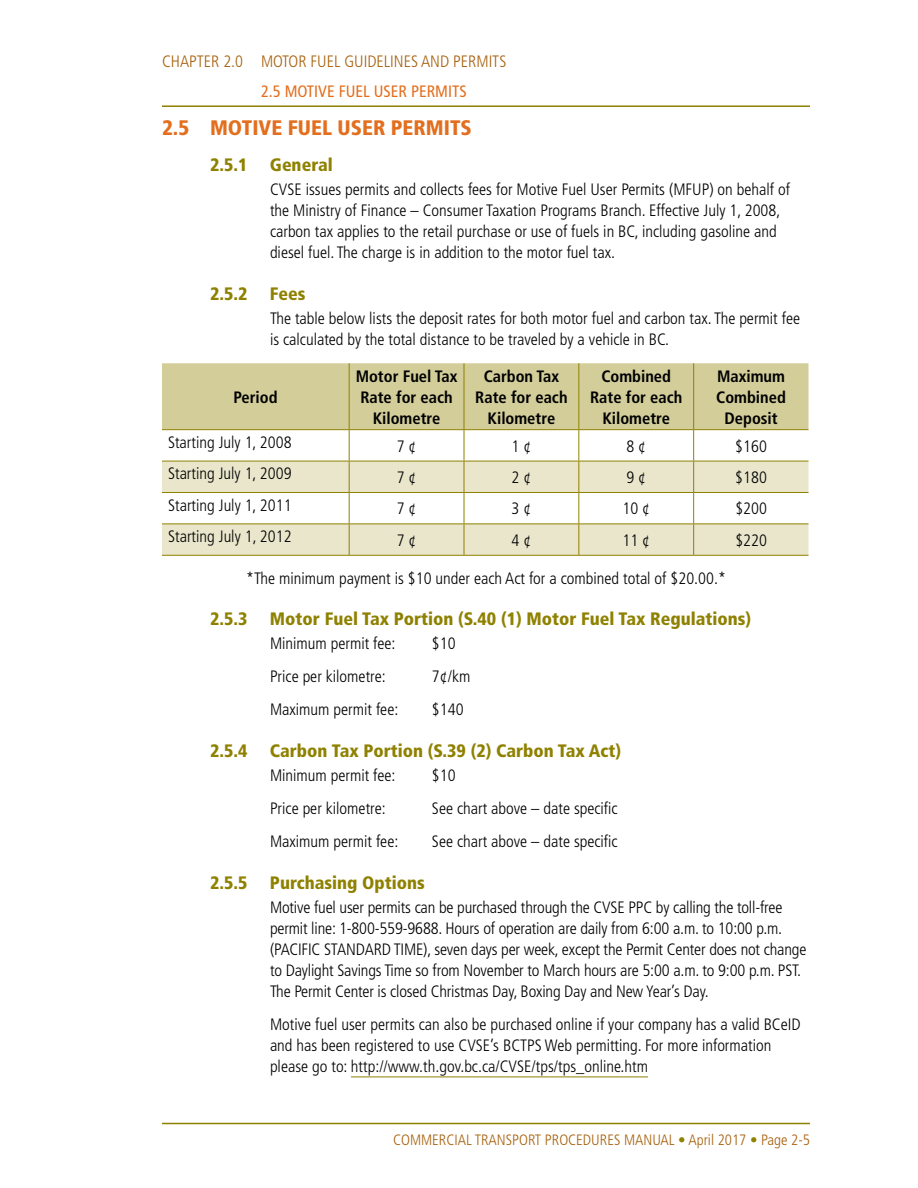
<style>
.page{position:relative;width:918px;height:1188px;background:#fff}
.page>*{position:absolute;margin:0;border:0;box-sizing:border-box;transform-origin:0 0}
.t1{font:900 condensed 21px "Frutiger";color:#e36f1e}
.t2{font:900 condensed 18px "Frutiger";color:#8f8100}
.t3{font:300 condensed 16.5px/21px "Frutiger";color:#000}
.t4{font:700 condensed 16.5px/21px "Frutiger";color:#000;text-align:center}
.t5{font:300 condensed 16.5px "Frutiger";color:#a7600c}
.t6{font:condensed 16.5px "Frutiger";color:#e36f1e}
.t7{font:300 condensed 15px "Frutiger";color:#a7600c}
.s1{color:#8f8100}
</style>
<div class="page">
<hr style="left:162px;top:1123px;width:648px;height:1px;background:#8f8100">
<hr style="left:351px;top:1077px;width:297px;height:1px;background:#8f8100">
<div style="left:162px;top:363px;width:647px;height:66px;background:#d2cd99"></div>
<svg style="left:162px;top:462px;width:647px;height:93px;fill:#e9e6cc"></svg>
<hr style="left:349px;top:363px;width:1px;height:66px;background:#8f8100">
<hr style="left:464px;top:363px;width:1px;height:66px;background:#8f8100">
<hr style="left:578px;top:363px;width:1px;height:66px;background:#8f8100">
<hr style="left:693px;top:363px;width:1px;height:66px;background:#8f8100">
<hr style="left:162px;top:429px;width:187px;height:1px;background:#8f8100">
<hr style="left:349px;top:429px;width:115px;height:1px;background:#8f8100">
<hr style="left:349px;top:430px;width:1px;height:31px;background:#8f8100">
<hr style="left:464px;top:429px;width:115px;height:1px;background:#8f8100">
<hr style="left:464px;top:430px;width:1px;height:31px;background:#8f8100">
<hr style="left:579px;top:429px;width:115px;height:1px;background:#8f8100">
<hr style="left:578px;top:430px;width:1px;height:31px;background:#8f8100">
<hr style="left:694px;top:429px;width:115px;height:1px;background:#8f8100">
<hr style="left:693px;top:430px;width:1px;height:31px;background:#8f8100">
<hr style="left:162px;top:461px;width:187px;height:1px;background:#8f8100">
<hr style="left:349px;top:461px;width:115px;height:1px;background:#8f8100">
<hr style="left:349px;top:461px;width:1px;height:31px;background:#8f8100">
<hr style="left:464px;top:461px;width:115px;height:1px;background:#8f8100">
<hr style="left:464px;top:461px;width:1px;height:31px;background:#8f8100">
<hr style="left:579px;top:461px;width:115px;height:1px;background:#8f8100">
<hr style="left:578px;top:461px;width:1px;height:31px;background:#8f8100">
<hr style="left:694px;top:461px;width:115px;height:1px;background:#8f8100">
<hr style="left:693px;top:461px;width:1px;height:31px;background:#8f8100">
<hr style="left:162px;top:492px;width:187px;height:1px;background:#8f8100">
<hr style="left:349px;top:492px;width:115px;height:1px;background:#8f8100">
<hr style="left:349px;top:493px;width:1px;height:31px;background:#8f8100">
<hr style="left:464px;top:492px;width:115px;height:1px;background:#8f8100">
<hr style="left:464px;top:493px;width:1px;height:31px;background:#8f8100">
<hr style="left:579px;top:492px;width:115px;height:1px;background:#8f8100">
<hr style="left:578px;top:493px;width:1px;height:31px;background:#8f8100">
<hr style="left:694px;top:492px;width:115px;height:1px;background:#8f8100">
<hr style="left:693px;top:493px;width:1px;height:31px;background:#8f8100">
<hr style="left:162px;top:524px;width:187px;height:1px;background:#8f8100">
<hr style="left:349px;top:524px;width:115px;height:1px;background:#8f8100">
<hr style="left:349px;top:524px;width:1px;height:31px;background:#8f8100">
<hr style="left:464px;top:524px;width:115px;height:1px;background:#8f8100">
<hr style="left:464px;top:524px;width:1px;height:31px;background:#8f8100">
<hr style="left:579px;top:524px;width:115px;height:1px;background:#8f8100">
<hr style="left:578px;top:524px;width:1px;height:31px;background:#8f8100">
<hr style="left:694px;top:524px;width:115px;height:1px;background:#8f8100">
<hr style="left:693px;top:524px;width:1px;height:31px;background:#8f8100">
<hr style="left:162px;top:555px;width:187px;height:1px;background:#8f8100">
<hr style="left:349px;top:555px;width:115px;height:1px;background:#8f8100">
<hr style="left:464px;top:555px;width:115px;height:1px;background:#8f8100">
<hr style="left:579px;top:555px;width:115px;height:1px;background:#8f8100">
<hr style="left:694px;top:555px;width:115px;height:1px;background:#8f8100">
<hr style="left:162px;top:105px;width:648px;height:2px;background:#8f8100">
<p class="t5" style="left:162px;top:52px;width:346px">CHAPTER 2.0 MOTOR FUEL GUIDELINES AND PERMITS</p>
<p class="t6" style="left:261px;top:82px;width:207px">2.5 MOTIVE FUEL USER PERMITS</p>
<p class="t1" style="left:162px;top:115px;width:311px">2.5 MOTIVE FUEL USER PERMITS</p>
<p class="t2" style="left:210px;top:154px;width:39px">2.5.1</p>
<p class="t2" style="left:270px;top:154px;width:64px">General</p>
<p class="t3" style="left:270px;top:179px;width:522px">CVSE issues permits and collects fees for Motive Fuel User Permits (MFUP) on behalf of the Ministry of Finance – Consumer Taxation Programs Branch. Effective July 1, 2008, carbon tax applies to the retail purchase or use of fuels in BC, including gasoline and diesel fuel. The charge is in addition to the motor fuel tax.</p>
<p class="t2" style="left:210px;top:283px;width:39px">2.5.2</p>
<p class="t2" style="left:270px;top:283px;width:37px">Fees</p>
<p class="t3" style="left:270px;top:308px;width:532px">The table below lists the deposit rates for both motor fuel and carbon tax. The permit fee is calculated by the total distance to be traveled by a vehicle in BC.</p>
<p class="t4" style="left:234px;top:386px;width:46px">Period</p>
<p class="t4" style="left:356px;top:365px;width:103px">Motor Fuel Tax<br>Rate for each<br>Kilometre</p>
<p class="t4" style="left:475px;top:365px;width:94px">Carbon Tax<br>Rate for each<br>Kilometre</p>
<p class="t4" style="left:590px;top:366px;width:94px">Combined<br>Rate for each<br>Kilometre</p>
<p class="t4" style="left:716px;top:366px;width:71px">Maximum<br>Combined<br>Deposit</p>
<p class="t3" style="left:168px;top:432px;width:125px">Starting July 1, 2008</p>
<p class="t3" style="left:397px;top:436px;width:21px">7 ¢</p>
<p class="t3" style="left:512px;top:436px;width:21px">1 ¢</p>
<p class="t3" style="left:626px;top:436px;width:21px">8 ¢</p>
<p class="t3" style="left:735px;top:436px;width:33px">$160</p>
<p class="t3" style="left:168px;top:464px;width:125px">Starting July 1, 2009</p>
<p class="t3" style="left:397px;top:467px;width:21px">7 ¢</p>
<p class="t3" style="left:512px;top:467px;width:21px">2 ¢</p>
<p class="t3" style="left:626px;top:467px;width:21px">9 ¢</p>
<p class="t3" style="left:735px;top:467px;width:33px">$180</p>
<p class="t3" style="left:168px;top:495px;width:125px">Starting July 1, 2011</p>
<p class="t3" style="left:397px;top:498px;width:21px">7 ¢</p>
<p class="t3" style="left:512px;top:498px;width:21px">3 ¢</p>
<p class="t3" style="left:622px;top:498px;width:29px">10 ¢</p>
<p class="t3" style="left:735px;top:498px;width:33px">$200</p>
<p class="t3" style="left:168px;top:526px;width:125px">Starting July 1, 2012</p>
<p class="t3" style="left:397px;top:530px;width:21px">7 ¢</p>
<p class="t3" style="left:512px;top:530px;width:21px">4 ¢</p>
<p class="t3" style="left:622px;top:530px;width:29px">11 ¢</p>
<p class="t3" style="left:735px;top:530px;width:33px">$220</p>
<p class="t3" style="left:246px;top:568px;width:481px">*The minimum payment is $10 under each Act for a combined total of $20.00.*</p>
<p class="t2" style="left:210px;top:608px;width:39px">2.5.3</p>
<p class="t2" style="left:270px;top:608px;width:483px">Motor Fuel Tax Portion (S.40 (1) Motor Fuel Tax Regulations)</p>
<p class="t3" style="left:270px;top:633px;width:127px">Minimum permit fee:</p>
<p class="t3" style="left:432px;top:633px;width:25px">$10</p>
<p class="t3" style="left:270px;top:666px;width:117px">Price per kilometre:</p>
<p class="t3" style="left:432px;top:666px;width:40px">7¢/km</p>
<p class="t3" style="left:270px;top:699px;width:130px">Maximum permit fee:</p>
<p class="t3" style="left:432px;top:699px;width:33px">$140</p>
<p class="t2" style="left:210px;top:740px;width:39px">2.5.4</p>
<p class="t2" style="left:270px;top:740px;width:353px">Carbon Tax Portion (S.39 (2) Carbon Tax Act)</p>
<p class="t3" style="left:270px;top:765px;width:127px">Minimum permit fee:</p>
<p class="t3" style="left:432px;top:765px;width:25px">$10</p>
<p class="t3" style="left:270px;top:798px;width:117px">Price per kilometre:</p>
<p class="t3" style="left:432px;top:798px;width:187px">See chart above – date specific</p>
<p class="t3" style="left:270px;top:831px;width:130px">Maximum permit fee:</p>
<p class="t3" style="left:432px;top:831px;width:187px">See chart above – date specific</p>
<p class="t2" style="left:210px;top:872px;width:39px">2.5.5</p>
<p class="t2" style="left:270px;top:872px;width:156px">Purchasing Options</p>
<p class="t3" style="left:270px;top:897px;width:538px">Motive fuel user permits can be purchased through the CVSE PPC by calling the toll-free permit line: 1-800-559-9688. Hours of operation are daily from 6:00 a.m. to 10:00 p.m. (PACIFIC STANDARD TIME), seven days per week, except the Permit Center does not change to Daylight Savings Time so from November to March hours are 5:00 a.m. to 9:00 p.m. PST.<br>The Permit Center is closed Christmas Day, Boxing Day and New Year’s Day.</p>
<p class="t3" style="left:270px;top:1014px;width:532px">Motive fuel user permits can also be purchased online if your company has a valid BCeID and has been registered to use CVSE’s BCTPS Web permitting. For more information please go to: http://www.th.gov.bc.ca/CVSE/tps/tps_online.htm</p>
<p class="t7" style="left:393px;top:1132px;width:418px">COMMERCIAL TRANSPORT PROCEDURES MANUAL <span class="s1">•</span> April 2017 <span class="s1">•</span> Page 2-5</p>
</div>
